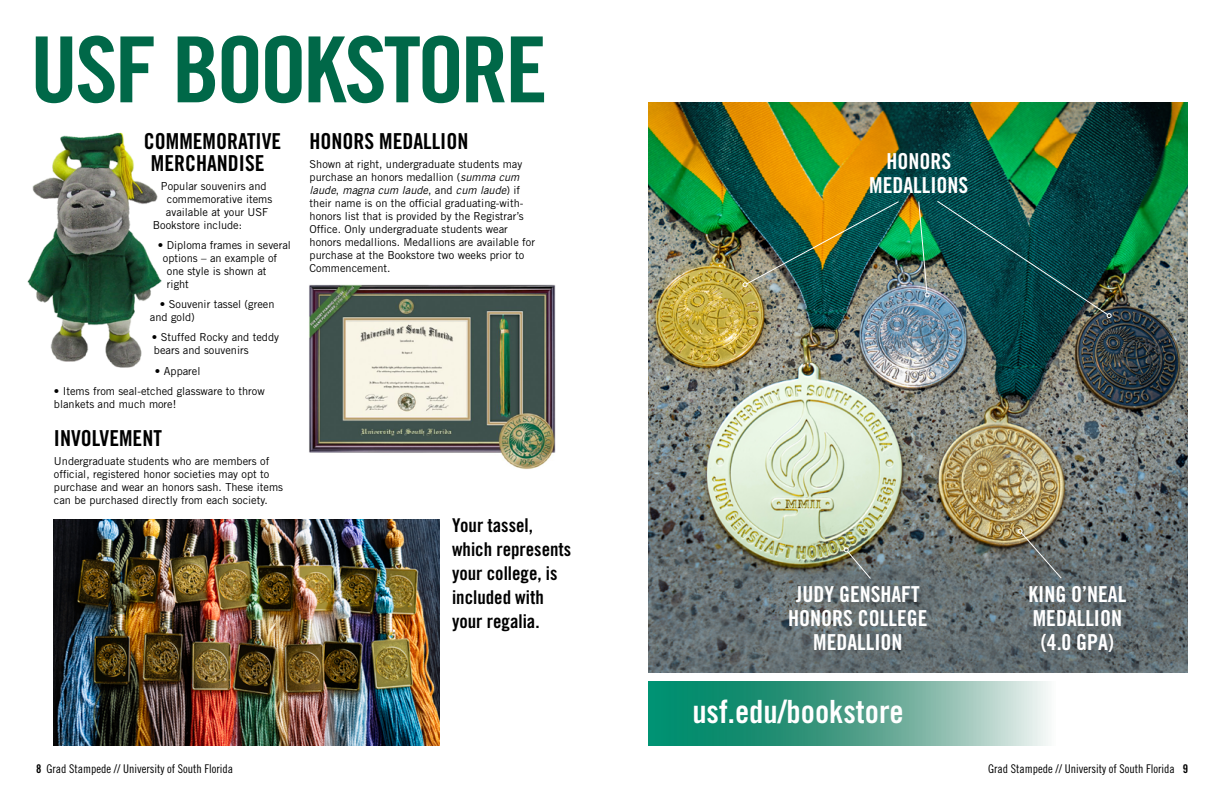
<style>
.page{position:relative;width:1224px;height:792px;background:#fff}
.page>*{position:absolute;margin:0;border:0;box-sizing:border-box;transform-origin:0 0}
.t1{font:91.2px "Trade Gothic LT Std Bd Cn 20";letter-spacing:-.04em;color:#006848;scale:1.05 1}
.t2{font:32px "Trade Gothic LT Std Bd Cn 20";color:#fff}
.t3{font:22px/24px "Trade Gothic LT Std Bd Cn 20";color:#fff;text-align:center}
.t4{font:22px/22px "Trade Gothic LT Std Bd Cn 20";color:#000;text-align:center}
.t5{font:19px/24px "Trade Gothic LT Std Bd Cn 20";color:#000}
.t6{font:12px "Trade Gothic LT Std Cn 18";color:#000}
.t7{font:11px/13px "Trade Gothic LT Std";color:#000}
.s1{font-style:italic}
.s2{font-family:"Trade Gothic LT Std Bd Cn 20"}
</style>
<div class="page">
<img style="left:27px;top:133px;width:135px;height:235px">
<img style="left:54px;top:520px;width:385px;height:226px">
<img style="left:309px;top:284px;width:247px;height:185px">
<img style="left:648px;top:102px;width:540px;height:570px">
<img style="left:743px;top:200px;width:157px;height:87px">
<svg style="left:936px;top:200px;width:176px;height:118px"></svg>
<svg style="left:844px;top:547px;width:28px;height:33px"></svg>
<svg style="left:918px;top:201px;width:12px;height:96px"></svg>
<svg style="left:1018px;top:529px;width:45px;height:51px"></svg>
<svg style="left:648px;top:681px;width:400px;height:65px"></svg>
<h1 class="t1" style="left:30px;top:14px;width:495px">USF BOOKSTORE</h1>
<h3 class="t4" style="left:144px;top:130px;width:139px">COMMEMORATIVE<br>MERCHANDISE</h3>
<p class="t7" style="left:161px;top:179px;width:107px">Popular souvenirs and</p>
<p class="t7" style="left:167px;top:192px;width:107px">commemorative items</p>
<p class="t7" style="left:166px;top:205px;width:104px">available at your USF</p>
<p class="t7" style="left:153px;top:218px;width:91px">Bookstore include:</p>
<p class="t7" style="left:158px;top:238px;width:135px">• Diploma frames in several</p>
<p class="t7" style="left:163px;top:251px;width:116px">options – an example of</p>
<p class="t7" style="left:167px;top:264px;width:101px">one style is shown at</p>
<p class="t7" style="left:167px;top:277px;width:23px">right</p>
<p class="t7" style="left:150px;top:298px;width:126px;text-indent:10px">• Souvenir tassel (green and gold)</p>
<p class="t7" style="left:152px;top:331px;width:129px">• Stuffed Rocky and teddy bears and souvenirs</p>
<p class="t7" style="left:155px;top:364px;width:47px">• Apparel</p>
<p class="t7" style="left:54px;top:384px;width:212px">• Items from seal-etched glassware to throw blankets and much more!</p>
<h3 class="t4" style="left:54px;top:427px;width:109px">INVOLVEMENT</h3>
<p class="t7" style="left:54px;top:455px;width:231px">Undergraduate students who are members of official, registered honor societies may opt to purchase and wear an honors sash. These items can be purchased directly from each society.</p>
<h3 class="t4" style="left:310px;top:130px;width:160px">HONORS MEDALLION</h3>
<p class="t7" style="left:310px;top:157px;width:227px">Shown at right, undergraduate students may purchase an honors medallion (<span class="s1">summa cum laude</span>, <span class="s1">magna cum laude</span>, and <span class="s1">cum laude</span>) if their name is on the official graduating-with&shy;honors list that is provided by the Registrar’s Office. Only undergraduate students wear honors medallions. Medallions are available for purchase at the Bookstore two weeks prior to Commencement.</p>
<h3 class="t5" style="left:452px;top:513px;width:121px">Your tassel, which represents your college, is included with your regalia.</h3>
<h3 class="t3" style="left:869px;top:149px;width:100px">HONORS<br>MEDALLIONS</h3>
<h3 class="t3" style="left:788px;top:582px;width:141px">JUDY GENSHAFT<br>HONORS COLLEGE<br>MEDALLION</h3>
<h3 class="t3" style="left:1029px;top:582px;width:99px">KING O’NEAL<br>MEDALLION (4.0 GPA)</h3>
<h2 class="t2" style="left:692px;top:692px;width:213px">usf.edu/bookstore</h2>
<p class="t6" style="left:36px;top:762px;width:199px"><span class="s2">8</span> Grad Stampede // University of South Florida</p>
<p class="t6" style="left:988px;top:762px;width:201px">Grad Stampede // University of South Florida <span class="s2">9</span></p>
</div>
